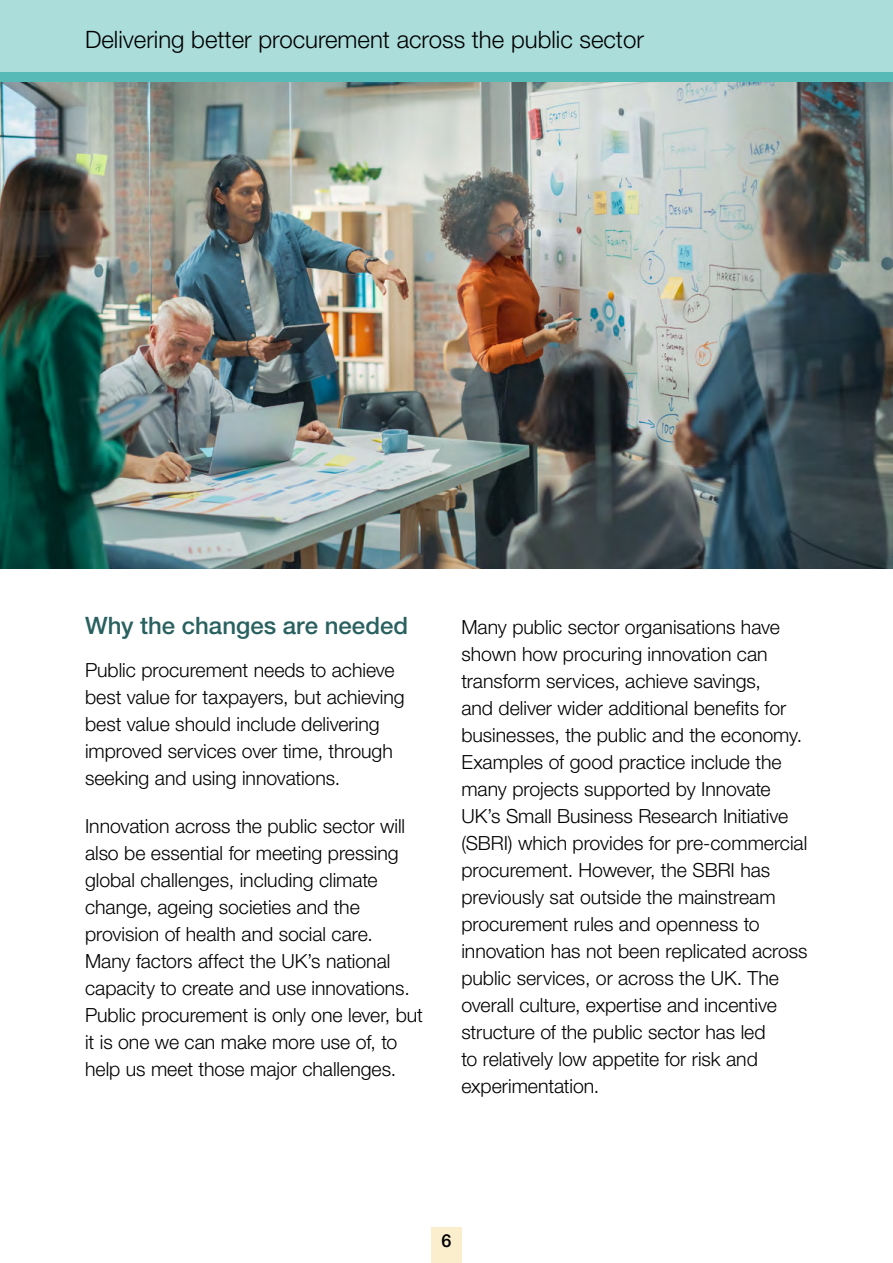
<style>
.page{position:relative;width:893px;height:1263px;background:#fff}
.page>*{position:absolute;margin:0;border:0;box-sizing:border-box;transform-origin:0 0}
.t1{font:300 24px "Helvetica Neue LT Pro";color:#000}
.H2_Subheading{font:500 24px "Helvetica Neue LT Pro";color:#28615f}
.Body{font:300 19.5px/27px "Helvetica Neue LT Pro";color:#000}
.t2{font:500 18px "Helvetica Neue LT Pro";color:#000}
</style>
<div class="page">
<div style="left:431px;top:1227px;width:30px;height:36px;background:#fbeecc"></div>
<div style="left:0;top:0;width:893px;height:72px;background:#abdddb"></div>
<div style="left:0;top:72px;width:893px;height:11px;background:#57bab7"></div>
<img style="left:0;top:83px;width:893px;height:485px">
<p class="t1" style="left:85px;top:24px;width:560px">Delivering better procurement across the public sector</p>
<h2 class="H2_Subheading" style="left:85px;top:611px;width:325px">Why the changes are needed</h2>
<p class="Body" style="left:85px;top:656px;width:321px">Public procurement needs to achieve best value for taxpayers, but achieving best value should include delivering improved services over time, through seeking and using innovations.</p>
<p class="Body" style="left:85px;top:812px;width:340px">Innovation across the public sector will also be essential for meeting pressing global challenges, including climate change, ageing societies and the provision of health and social care.<br>Many factors affect the UK’s national capacity to create and use innovations.<br>Public procurement is only one lever, but it is one we can make more use of, to help us meet those major challenges.</p>
<p class="Body" style="left:461px;top:613px;width:348px">Many public sector organisations have shown how procuring innovation can transform services, achieve savings,<br>and deliver wider additional benefits for businesses, the public and the economy.<br>Examples of good practice include the many projects supported by Innovate UK’s Small Business Research Initiative (SBRI) which provides for pre-commercial procurement. However, the SBRI has previously sat outside the mainstream procurement rules and openness to innovation has not been replicated across public services, or across the UK. The overall culture, expertise and incentive structure of the public sector has led<br>to relatively low appetite for risk and experimentation.</p>
<p class="t2" style="left:441px;top:1230px;width:12px">6</p>
</div>
